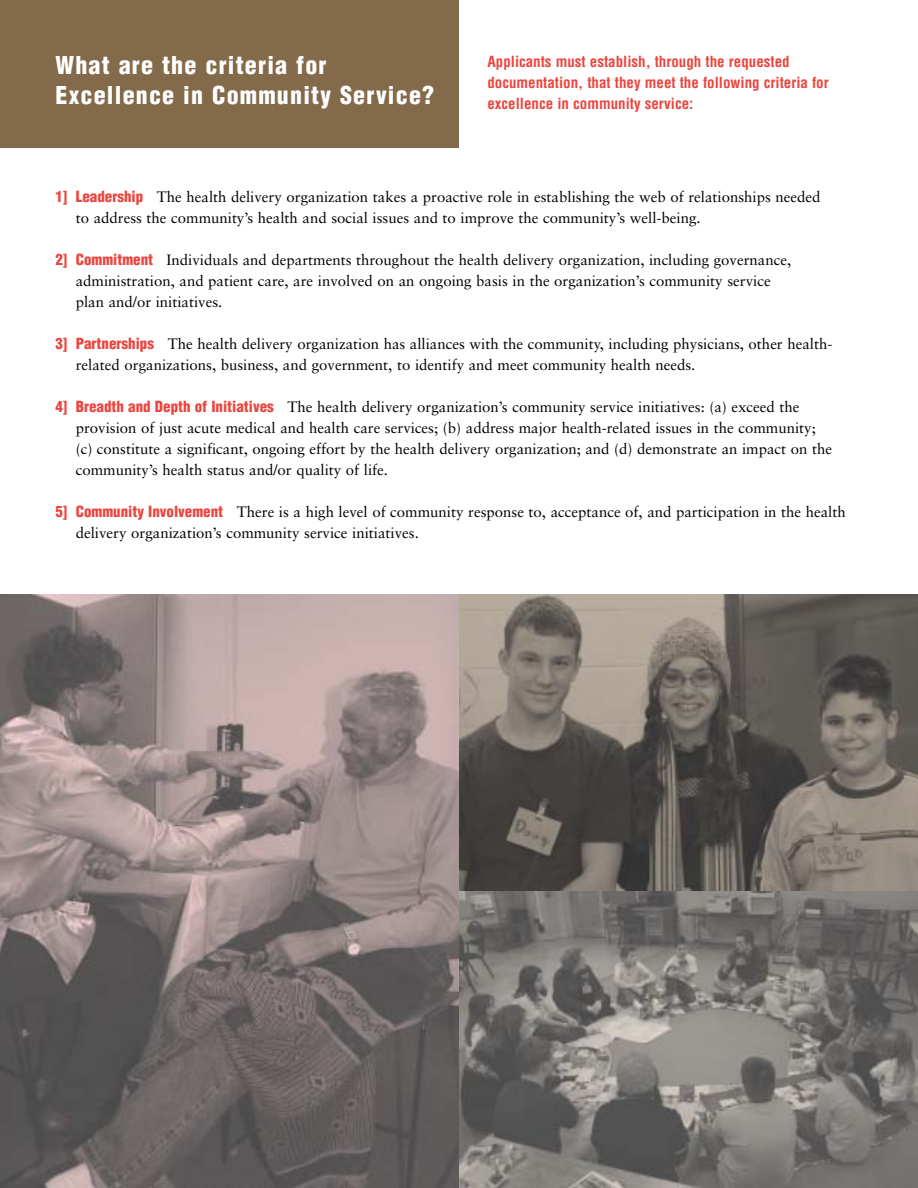
<style>
.page{position:relative;width:918px;height:1188px;background:#fff}
.page>*{position:absolute;margin:0;border:0;box-sizing:border-box;transform-origin:0 0}
.t1{font:900 condensed 24px/30px "Helvetica";letter-spacing:.05em;color:#fff}
.t2{font:15px/21px "Sabon";color:#000}
.t3{font:700 condensed 15px/21px "Helvetica";color:#ec453e}
.s1{font-family:"Helvetica";font-weight:900;font-stretch:condensed;color:#ec453e}
</style>
<div class="page">
<img style="left:0;top:594px;width:459px;height:594px">
<svg style="left:459px;top:594px;width:459px;height:297px;background:#6d6761"></svg>
<svg style="left:459px;top:891px;width:459px;height:297px;background:#787572"></svg>
<div style="left:0;top:0;width:459px;height:148px;background:#836a4a"></div>
<h1 class="t1" style="left:56px;top:50px;width:380px">What are the criteria for<br>Excellence in Community Service?</h1>
<p class="t3" style="left:488px;top:51px;width:343px">Applicants must establish, through the requested documentation, that they meet the following criteria for excellence in community service:</p>
<p class="t2" style="left:76px;top:187px;width:746px;text-indent:-20px"><span class="s1">1] Leadership</span> The health delivery organization takes a proactive role in establishing the web of relationships needed to address the community’s health and social issues and to improve the community’s well-being.</p>
<p class="t2" style="left:76px;top:250px;width:717px;text-indent:-20px"><span class="s1">2] Commitment</span> Individuals and departments throughout the health delivery organization, including governance, administration, and patient care, are involved on an ongoing basis in the organization’s community service plan and/or initiatives.</p>
<p class="t2" style="left:76px;top:334px;width:758px;text-indent:-20px"><span class="s1">3] Partnerships</span> The health delivery organization has alliances with the community, including physicians, other health&shy;related organizations, business, and government, to identify and meet community health needs.</p>
<p class="t2" style="left:76px;top:397px;width:758px;text-indent:-20px"><span class="s1">4] Breadth and Depth of Initiatives</span> The health delivery organization’s community service initiatives: (a) exceed the provision of just acute medical and health care services; (b) address major health-related issues in the community; (c) constitute a significant, ongoing effort by the health delivery organization; and (d) demonstrate an impact on the community’s health status and/or quality of life.</p>
<p class="t2" style="left:76px;top:502px;width:772px;text-indent:-20px"><span class="s1">5] Community Involvement</span> There is a high level of community response to, acceptance of, and participation in the health delivery organization’s community service initiatives.</p>
</div>
